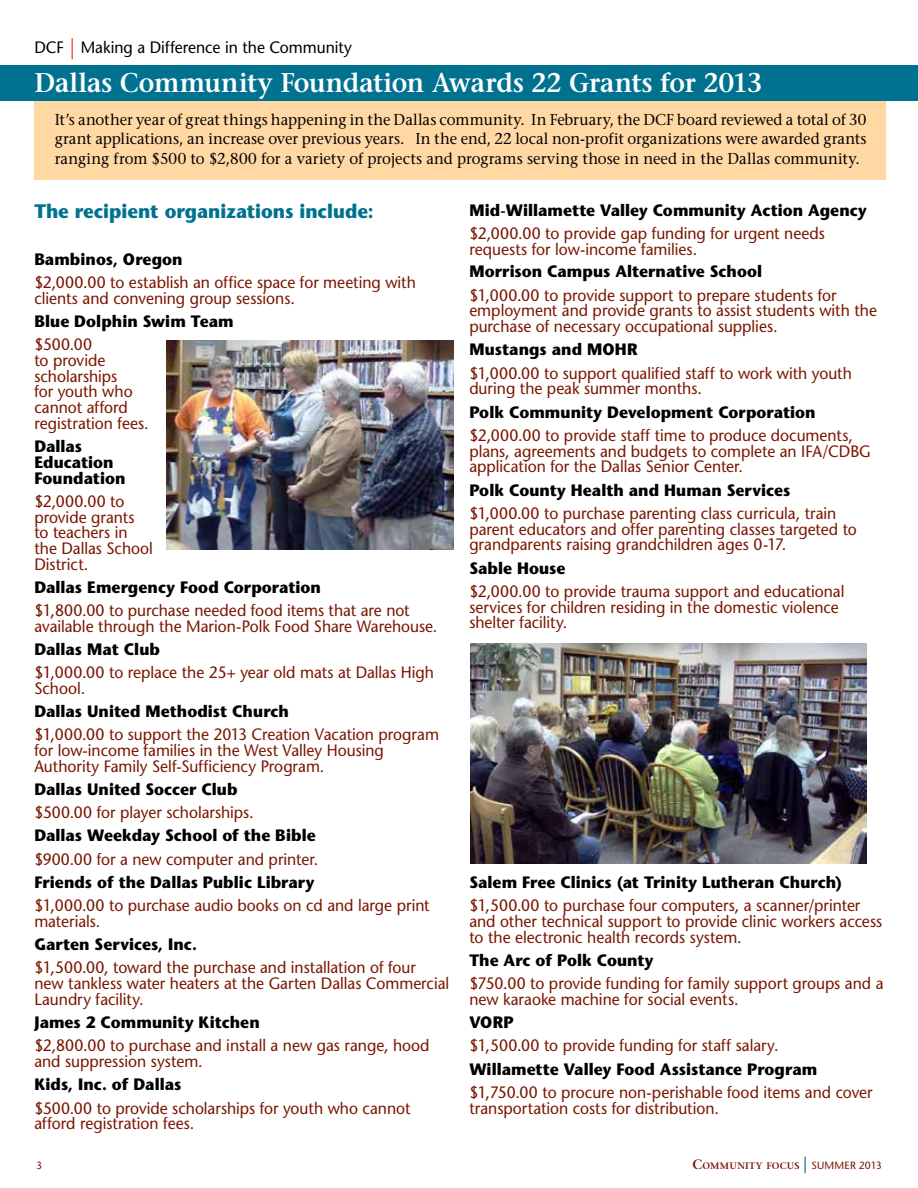
<style>
.page{position:relative;width:918px;height:1188px;background:#fff}
.page>*{position:absolute;margin:0;border:0;box-sizing:border-box;transform-origin:0 0}
.t1{font:600 27px "Stone Serif";letter-spacing:-.005em;color:#fff;scale:.95 1}
.t2{font:700 19.5px "Stone Sans";color:#00728f;scale:.95 1}
.t3{font:16.5px/15.8px "Stone Sans";color:#7a1600;scale:.95 1}
.t4{font:700 16.5px/15.8px "Stone Sans";letter-spacing:.005em;color:#000;scale:.95 1}
.t5{font:16.5px "Stone Sans";color:#000;scale:.95 1}
.t6{font:15.75px/19.5px "Stone Serif";letter-spacing:.005em;color:#000;text-align:justify;scale:.95 1}
.t7{font:10.5px "Stone Sans";color:#7a1600}
.t8{font:600 9.45px "Stone Serif";letter-spacing:.03em;color:#7a1600}
.s1{font-size:21px;color:#ef4136}
.s2{font-size:13.5px}
.s3{font-weight:400;font-size:16.5px;color:#00728f}
.s4{font-family:"Stone Sans";font-weight:400;font-size:10.5px}
</style>
<div class="page">
<div style="left:34px;top:101px;width:852px;height:78px;background:#ffd8a4"></div>
<div style="left:0;top:65px;width:918px;height:36px;background:#00728f"></div>
<img style="left:470px;top:643px;width:397px;height:221px">
<img style="left:166px;top:340px;width:288px;height:210px">
<p class="t5" style="left:34px;top:37px;width:336px">DCF <span class="s1">|</span> Making a Difference in the Community</p>
<h1 class="t1" style="left:34px;top:66px;width:768px">Dallas Community Foundation Awards 22 Grants for 2013</h1>
<p class="t6" style="left:55px;top:110px;width:856px">It’s another year of great things happening in the Dallas community. In February, the DCF board reviewed a total of 30 grant applications, an increase over previous years. In the end, 22 local non-profit organizations were awarded grants ranging from $500 to $2,800 for a variety of projects and programs serving those in need in the Dallas community.</p>
<p class="t2" style="left:34px;top:200px;width:359px">The recipient organizations include:</p>
<p class="t4" style="left:34px;top:251px;width:158px">Bambinos, Oregon</p>
<p class="t3" style="left:34px;top:274px;width:403px">$2,000.00 to establish an office space for meeting with clients and convening group sessions.</p>
<p class="t4" style="left:34px;top:313px;width:211px">Blue Dolphin Swim Team</p>
<p class="t3" style="left:34px;top:336px;width:122px">$500.00<br>to provide scholarships<br>for youth who cannot afford registration fees.</p>
<p class="t4" style="left:34px;top:438px;width:97px">Dallas<br>Education<br>Foundation</p>
<p class="t3" style="left:34px;top:493px;width:126px">$2,000.00 to provide grants to teachers in the Dallas School<br>District.</p>
<p class="t4" style="left:34px;top:579px;width:303px">Dallas Emergency Food Corporation</p>
<p class="t3" style="left:34px;top:603px;width:426px">$1,800.00 to purchase needed food items that are not available through the Marion-Polk Food Share Warehouse.</p>
<p class="t4" style="left:34px;top:642px;width:134px">Dallas Mat Club</p>
<p class="t3" style="left:34px;top:664px;width:422px">$1,000.00 to replace the 25+ year old mats at Dallas High<br>School.</p>
<p class="t4" style="left:34px;top:703px;width:270px">Dallas United Methodist Church</p>
<p class="t3" style="left:34px;top:726px;width:427px">$1,000.00 to support the 2013 Creation Vacation program for low-income families in the West Valley Housing<br>Authority Family Self-Sufficiency Program.</p>
<p class="t4" style="left:34px;top:781px;width:215px">Dallas United Soccer Club</p>
<p class="t3" style="left:34px;top:804px;width:232px">$500.00 for player scholarships.</p>
<p class="t4" style="left:34px;top:828px;width:298px">Dallas Weekday School of the Bible</p>
<p class="t3" style="left:34px;top:851px;width:301px">$900.00 for a new computer and printer.</p>
<p class="t4" style="left:34px;top:874px;width:296px">Friends of the Dallas Public Library</p>
<p class="t3" style="left:34px;top:897px;width:418px">$1,000.00 to purchase audio books on cd and large print materials.</p>
<p class="t4" style="left:34px;top:936px;width:173px">Garten Services, Inc.</p>
<p class="t3" style="left:34px;top:960px;width:438px">$1,500.00, toward the purchase and installation of four new tankless water heaters at the Garten Dallas Commercial<br>Laundry facility.</p>
<p class="t4" style="left:34px;top:1014px;width:239px">James 2 Community Kitchen</p>
<p class="t3" style="left:34px;top:1038px;width:418px">$2,800.00 to purchase and install a new gas range, hood and suppression system.</p>
<p class="t4" style="left:34px;top:1077px;width:156px">Kids, Inc. of Dallas</p>
<p class="t3" style="left:34px;top:1100px;width:397px">$500.00 to provide scholarships for youth who cannot afford registration fees.</p>
<p class="t4" style="left:469px;top:202px;width:420px">Mid-Willamette Valley Community Action Agency</p>
<p class="t3" style="left:469px;top:225px;width:376px">$2,000.00 to provide gap funding for urgent needs requests for low-income families.</p>
<p class="t4" style="left:469px;top:264px;width:310px">Morrison Campus Alternative School</p>
<p class="t3" style="left:469px;top:287px;width:431px">$1,000.00 to provide support to prepare students for employment and provide grants to assist students with the purchase of necessary occupational supplies.</p>
<p class="t4" style="left:469px;top:342px;width:179px">Mustangs and MOHR</p>
<p class="t3" style="left:469px;top:365px;width:404px">$1,000.00 to support qualified staff to work with youth during the peak summer months.</p>
<p class="t4" style="left:469px;top:404px;width:366px">Polk Community Development Corporation</p>
<p class="t3" style="left:469px;top:427px;width:424px">$2,000.00 to provide staff time to produce documents, plans, agreements and budgets to complete an IFA/CDBG application for the Dallas Senior Center.</p>
<p class="t4" style="left:469px;top:482px;width:340px">Polk County Health and Human Services</p>
<p class="t3" style="left:469px;top:505px;width:409px">$1,000.00 to purchase parenting class curricula, train parent educators and offer parenting classes targeted to grandparents raising grandchildren ages 0-17.</p>
<p class="t4" style="left:469px;top:560px;width:103px">Sable House</p>
<p class="t3" style="left:469px;top:583px;width:396px">$2,000.00 to provide trauma support and educational services for children residing in the domestic violence shelter facility.</p>
<p class="t4" style="left:469px;top:874px;width:394px">Salem Free Clinics (at Trinity Lutheran Church)</p>
<p class="t3" style="left:469px;top:897px;width:436px">$1,500.00 to purchase four computers, a scanner/printer and other technical support to provide clinic workers access to the electronic health records system.</p>
<p class="t4" style="left:469px;top:952px;width:196px">The Arc of Polk County</p>
<p class="t3" style="left:469px;top:975px;width:438px">$750.00 to provide funding for family support groups and a new karaoke machine for social events.</p>
<p class="t4" style="left:469px;top:1014px;width:48px">VORP</p>
<p class="t3" style="left:469px;top:1038px;width:327px">$1,500.00 to provide funding for staff salary.</p>
<p class="t4" style="left:469px;top:1061px;width:368px">Willamette Valley Food Assistance Program</p>
<p class="t3" style="left:469px;top:1084px;width:426px">$1,750.00 to procure non-perishable food items and cover transportation costs for distribution.</p>
<p class="t7" style="left:36px;top:1159px;width:8px">3</p>
<p class="t8" style="left:692px;top:1160px;width:191px"><span class="s2">C</span>OMMUNITY FOCUS <span class="s3">|</span> <span class="s4">SUMMER 2013</span></p>
</div>
